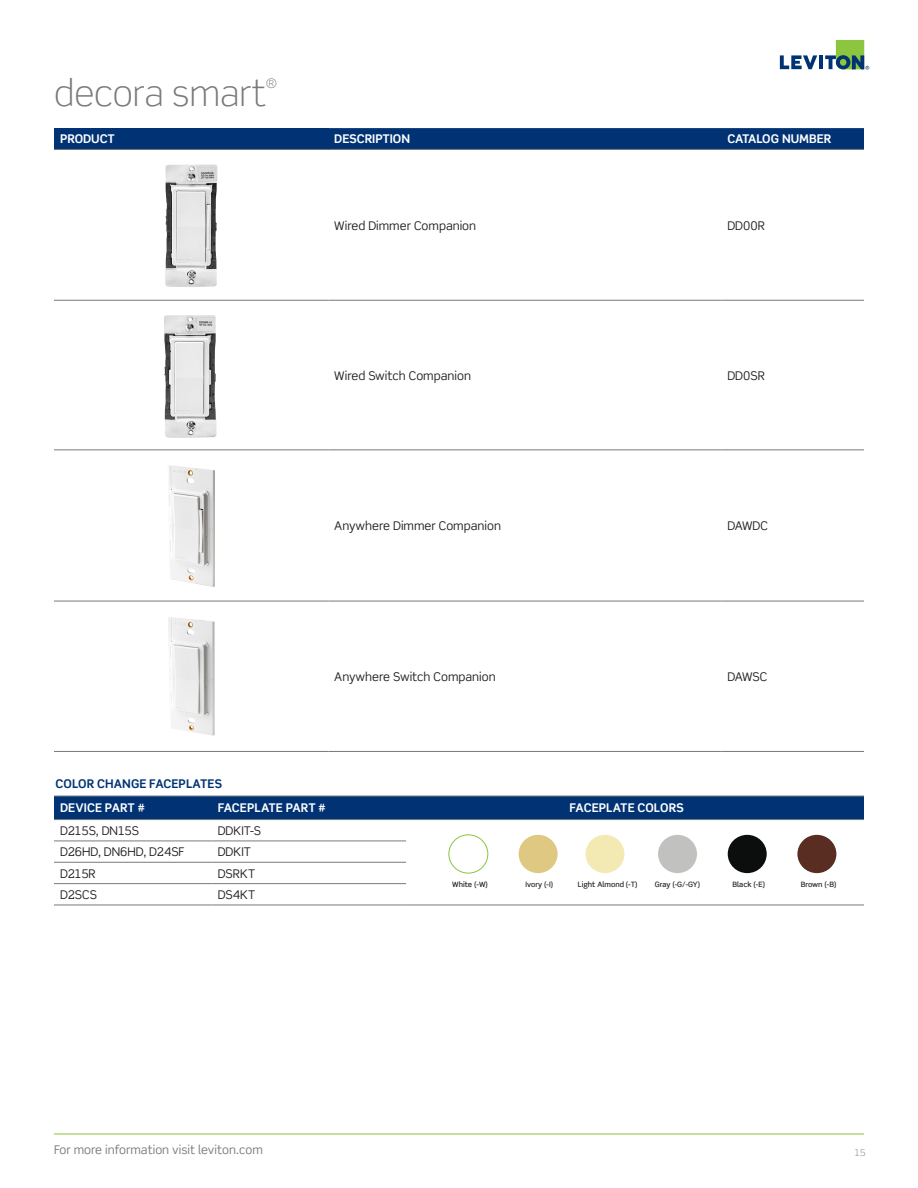
<style>
.page{position:relative;width:918px;height:1188px;background:#fff}
.page>*{position:absolute;margin:0;border:0;box-sizing:border-box;transform-origin:0 0}
.t1{font:300 36px "Scene Std";color:#787a7d}
.t2{font:300 13.05px "Scene Std";color:#787a7d}
.t3{font:12px "Scene Std";color:#231f20}
.t4{font:700 12px "Scene Std";color:#fff}
.t5{font:12px "Scene Std";color:#787a7d}
.t6{font:700 12px "Scene Std";letter-spacing:.005em;color:#013374}
.t7{font:12px "Scene Std";letter-spacing:-.02em;color:#231f20}
.t8{font:300 9.45px "Scene Std";color:#787a7d}
.t9{font:500 7.35px "Scene Std";color:#231f20}
</style>
<div class="page">
<hr style="left:54px;top:1134px;width:810px;height:1px;background:#8bc63e">
<svg style="left:780px;top:55px;width:37px;height:14px"></svg>
<hr style="left:819px;top:55px;width:4px;height:14px;background:#013374">
<svg style="left:825px;top:40px;width:44px;height:30px"></svg>
<div style="left:54px;top:128px;width:274px;height:21px;background:#013374"></div>
<div style="left:328px;top:128px;width:536px;height:21px;background:#013374"></div>
<hr style="left:54px;top:149px;width:274px;height:1px;background:#76787b">
<hr style="left:54px;top:300px;width:274px;height:1px;background:#76787b">
<hr style="left:54px;top:450px;width:274px;height:1px;background:#76787b">
<hr style="left:54px;top:601px;width:274px;height:1px;background:#76787b">
<hr style="left:54px;top:751px;width:274px;height:1px;background:#76787b">
<hr style="left:328px;top:149px;width:393px;height:1px;background:#76787b">
<hr style="left:721px;top:149px;width:143px;height:1px;background:#76787b">
<hr style="left:328px;top:300px;width:393px;height:1px;background:#76787b">
<hr style="left:721px;top:300px;width:143px;height:1px;background:#76787b">
<hr style="left:328px;top:450px;width:393px;height:1px;background:#76787b">
<hr style="left:721px;top:450px;width:143px;height:1px;background:#76787b">
<hr style="left:328px;top:601px;width:393px;height:1px;background:#76787b">
<hr style="left:721px;top:601px;width:143px;height:1px;background:#76787b">
<hr style="left:328px;top:751px;width:393px;height:1px;background:#76787b">
<hr style="left:721px;top:751px;width:143px;height:1px;background:#76787b">
<img style="left:169px;top:465px;width:46px;height:122px">
<img style="left:168px;top:617px;width:46px;height:118px">
<img style="left:165px;top:164px;width:52px;height:123px">
<img style="left:164px;top:315px;width:53px;height:123px">
<div style="left:54px;top:797px;width:810px;height:22px;background:#013374"></div>
<hr style="left:54px;top:796px;width:158px;height:1px;background:#787a7d">
<hr style="left:212px;top:796px;width:194px;height:1px;background:#787a7d">
<hr style="left:406px;top:796px;width:458px;height:1px;background:#787a7d">
<hr style="left:54px;top:819px;width:158px;height:1px;background:#787a7d">
<hr style="left:212px;top:819px;width:194px;height:1px;background:#787a7d">
<hr style="left:406px;top:819px;width:458px;height:1px;background:#787a7d">
<hr style="left:54px;top:841px;width:158px;height:1px;background:#787a7d">
<hr style="left:212px;top:841px;width:194px;height:1px;background:#787a7d">
<hr style="left:54px;top:862px;width:158px;height:1px;background:#787a7d">
<hr style="left:212px;top:862px;width:194px;height:1px;background:#787a7d">
<hr style="left:54px;top:883px;width:158px;height:1px;background:#787a7d">
<hr style="left:212px;top:883px;width:194px;height:1px;background:#787a7d">
<hr style="left:54px;top:905px;width:158px;height:1px;background:#787a7d">
<hr style="left:212px;top:905px;width:194px;height:1px;background:#787a7d">
<hr style="left:406px;top:905px;width:458px;height:1px;background:#787a7d">
<div style="left:449px;top:834px;width:39px;height:39px;border:1px solid #8bc63e;border-radius:50%"></div>
<div style="left:519px;top:835px;width:39px;height:38px;background:#dfc881;border-radius:50%"></div>
<div style="left:585px;top:835px;width:39px;height:38px;background:#f3eab3;border-radius:50%"></div>
<div style="left:658px;top:835px;width:39px;height:38px;background:#c1c2c0;border-radius:50%"></div>
<div style="left:728px;top:835px;width:39px;height:38px;background:#0c0e0d;border-radius:50%"></div>
<div style="left:797px;top:835px;width:39px;height:38px;background:#592d21;border-radius:50%"></div>
<p class="t1" style="left:54px;top:72px;width:213px">decora smart</p>
<p class="t2" style="left:266px;top:76px;width:13px">®</p>
<p class="t4" style="left:60px;top:132px;width:56px">PRODUCT</p>
<p class="t4" style="left:334px;top:132px;width:77px">DESCRIPTION</p>
<p class="t4" style="left:727px;top:132px;width:106px">CATALOG NUMBER</p>
<p class="t3" style="left:334px;top:218px;width:143px">Wired Dimmer Companion</p>
<p class="t3" style="left:727px;top:218px;width:39px">DD00R</p>
<p class="t3" style="left:334px;top:368px;width:138px">Wired Switch Companion</p>
<p class="t3" style="left:727px;top:368px;width:39px">DD0SR</p>
<p class="t3" style="left:334px;top:518px;width:168px">Anywhere Dimmer Companion</p>
<p class="t3" style="left:727px;top:518px;width:42px">DAWDC</p>
<p class="t6" style="left:56px;top:776px;width:168px">COLOR CHANGE FACEPLATES</p>
<p class="t3" style="left:334px;top:669px;width:163px">Anywhere Switch Companion</p>
<p class="t3" style="left:727px;top:669px;width:42px">DAWSC</p>
<p class="t4" style="left:60px;top:801px;width:86px">DEVICE PART #</p>
<p class="t4" style="left:218px;top:801px;width:109px">FACEPLATE PART #</p>
<p class="t4" style="left:569px;top:801px;width:116px">FACEPLATE COLORS</p>
<p class="t7" style="left:60px;top:823px;width:81px">D215S, DN15S</p>
<p class="t3" style="left:218px;top:823px;width:45px">DDKIT-S</p>
<p class="t3" style="left:60px;top:844px;width:126px">D26HD, DN6HD, D24SF</p>
<p class="t3" style="left:218px;top:844px;width:35px">DDKIT</p>
<p class="t3" style="left:60px;top:866px;width:37px">D215R</p>
<p class="t3" style="left:218px;top:866px;width:39px">DSRKT</p>
<p class="t3" style="left:60px;top:887px;width:39px">D2SCS</p>
<p class="t3" style="left:218px;top:887px;width:39px">DS4KT</p>
<p class="t9" style="left:452px;top:880px;width:37px">White (-W)</p>
<p class="t9" style="left:526px;top:880px;width:29px">Ivory (-I)</p>
<p class="t9" style="left:578px;top:880px;width:61px">Light Almond (-T)</p>
<p class="t9" style="left:655px;top:880px;width:47px">Gray (-G/-GY)</p>
<p class="t9" style="left:732px;top:880px;width:34px">Black (-E)</p>
<p class="t9" style="left:801px;top:880px;width:37px">Brown (-B)</p>
<p class="t5" style="left:54px;top:1142px;width:210px">For more information visit leviton.com</p>
<p class="t8" style="left:854px;top:1147px;width:13px">15</p>
</div>
